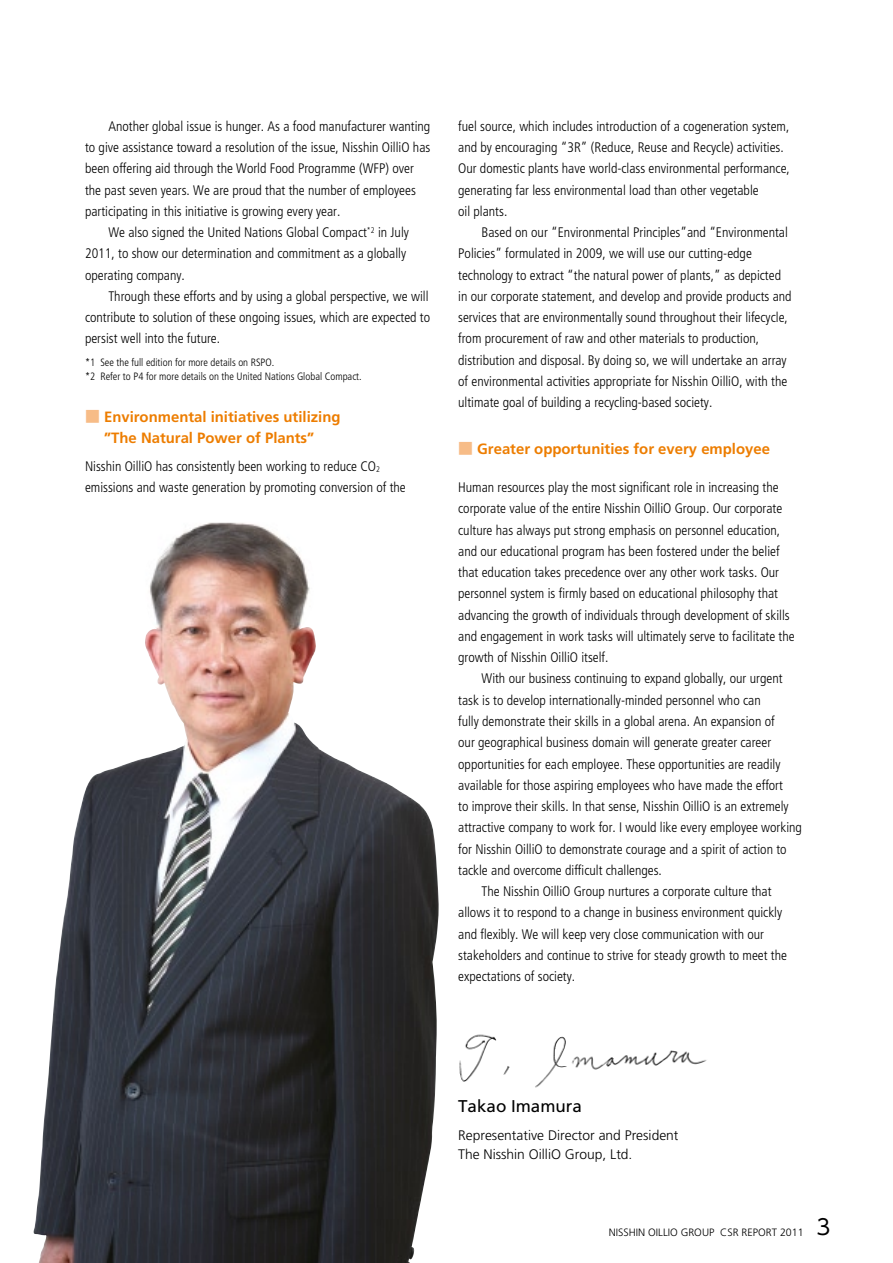
<style>
.page{position:relative;width:893px;height:1263px;background:#fff}
.page>*{position:absolute;margin:0;border:0;box-sizing:border-box;transform-origin:0 0}
.t1{font:16.95px "Frutiger";color:#000}
.t2{font:700 14.85px/21.3px "Frutiger";color:#ed7d00;text-align:center}
.t3{font:300 condensed 13.8px/21.3px "Frutiger";color:#000}
.t4{font:300 13.8px/19.2px "Frutiger";color:#000}
.t5{font:300 condensed 10.65px/13.8px "Frutiger";color:#000}
.t6{font:300 10.65px "Frutiger";color:#000}
.s1{font-family:"UD Shin Go Pro De";color:#f7bc87}
.s2{font-size:8.1px}
.s3{font-family:"UD Shin Go Pro";font-weight:400;font-size:21.3px}
</style>
<div class="page">
<img style="left:459px;top:1034px;width:248px;height:54px">
<img style="left:33px;top:522px;width:406px;height:741px">
<p class="t3" style="left:108px;top:116px;width:323px">Another global issue is hunger. As a food manufacturer wanting</p>
<p class="t3" style="left:85px;top:137px;width:347px">to give assistance toward a resolution of the issue, Nisshin OilliO has</p>
<p class="t3" style="left:85px;top:158px;width:330px">been offering aid through the World Food Programme (WFP) over</p>
<p class="t3" style="left:85px;top:179px;width:332px">the past seven years. We are proud that the number of employees</p>
<p class="t3" style="left:85px;top:201px;width:257px">participating in this initiative is growing every year.</p>
<p class="t3" style="left:108px;top:222px;width:302px">We also signed the United Nations Global Compact<sup>*2</sup> in July</p>
<p class="t3" style="left:85px;top:243px;width:323px">2011, to show our determination and commitment as a globally</p>
<p class="t3" style="left:85px;top:264px;width:101px">operating company.</p>
<p class="t3" style="left:108px;top:286px;width:322px">Through these efforts and by using a global perspective, we will</p>
<p class="t3" style="left:85px;top:307px;width:347px">contribute to solution of these ongoing issues, which are expected to</p>
<p class="t3" style="left:85px;top:328px;width:137px">persist well into the future.</p>
<p class="t5" style="left:85px;top:356px;width:278px">*1 See the full edition for more details on RSPO.<br>*2 Refer to P4 for more details on the United Nations Global Compact.</p>
<p class="t2" style="left:85px;top:406px;width:257px"><span class="s1">■</span> Environmental initiatives utilizing ”The Natural Power of Plants”</p>
<p class="t3" style="left:85px;top:456px;width:322px">Nisshin OilliO has consistently been working to reduce CO<span class="s2">2 </span>emissions and waste generation by promoting conversion of the</p>
<p class="t3" style="left:458px;top:116px;width:333px">fuel source, which includes introduction of a cogeneration system, and by encouraging “3R” (Reduce, Reuse and Recycle) activities.<br>Our domestic plants have world-class environmental performance, generating far less environmental load than other vegetable<br>oil plants.</p>
<p class="t3" style="left:458px;top:222px;width:335px;text-indent:23px">Based on our “Environmental Principles”and “Environmental Policies” formulated in 2009, we will use our cutting-edge technology to extract “the natural power of plants,” as depicted in our corporate statement, and develop and provide products and services that are environmentally sound throughout their lifecycle, from procurement of raw and other materials to production, distribution and disposal. By doing so, we will undertake an array of environmental activities appropriate for Nisshin OilliO, with the ultimate goal of building a recycling-based society.</p>
<p class="t2" style="left:458px;top:438px;width:313px"><span class="s1">■</span> Greater opportunities for every employee</p>
<p class="t3" style="left:458px;top:477px;width:338px">Human resources play the most significant role in increasing the corporate value of the entire Nisshin OilliO Group. Our corporate culture has always put strong emphasis on personnel education, and our educational program has been fostered under the belief that education takes precedence over any other work tasks. Our personnel system is firmly based on educational philosophy that advancing the growth of individuals through development of skills and engagement in work tasks will ultimately serve to facilitate the growth of Nisshin OilliO itself.</p>
<p class="t3" style="left:482px;top:668px;width:302px">With our business continuing to expand globally, our urgent</p>
<p class="t3" style="left:458px;top:689px;width:304px">task is to develop internationally-minded personnel who can</p>
<p class="t3" style="left:458px;top:711px;width:318px">fully demonstrate their skills in a global arena. An expansion of</p>
<p class="t3" style="left:458px;top:732px;width:314px">our geographical business domain will generate greater career</p>
<p class="t3" style="left:458px;top:753px;width:324px">opportunities for each employee. These opportunities are readily</p>
<p class="t3" style="left:458px;top:774px;width:326px">available for those aspiring employees who have made the effort</p>
<p class="t3" style="left:458px;top:796px;width:332px">to improve their skills. In that sense, Nisshin OilliO is an extremely</p>
<p class="t3" style="left:458px;top:817px;width:345px">attractive company to work for. I would like every employee working</p>
<p class="t3" style="left:458px;top:838px;width:330px">for Nisshin OilliO to demonstrate courage and a spirit of action to</p>
<p class="t3" style="left:458px;top:859px;width:205px">tackle and overcome difficult challenges.</p>
<p class="t3" style="left:482px;top:881px;width:292px">The Nisshin OilliO Group nurtures a corporate culture that</p>
<p class="t3" style="left:458px;top:902px;width:326px">allows it to respond to a change in business environment quickly</p>
<p class="t3" style="left:458px;top:923px;width:307px">and flexibly. We will keep very close communication with our</p>
<p class="t3" style="left:458px;top:944px;width:330px">stakeholders and continue to strive for steady growth to meet the</p>
<p class="t3" style="left:458px;top:966px;width:118px">expectations of society.</p>
<p class="t1" style="left:458px;top:1096px;width:125px">Takao Imamura</p>
<p class="t4" style="left:458px;top:1125px;width:222px">Representative Director and President<br>The Nisshin OilliO Group, Ltd.</p>
<p class="t6" style="left:609px;top:1226px;width:223px">NISSHIN OILLIO GROUP CSR REPORT 2011 <span class="s3">3</span></p>
</div>
